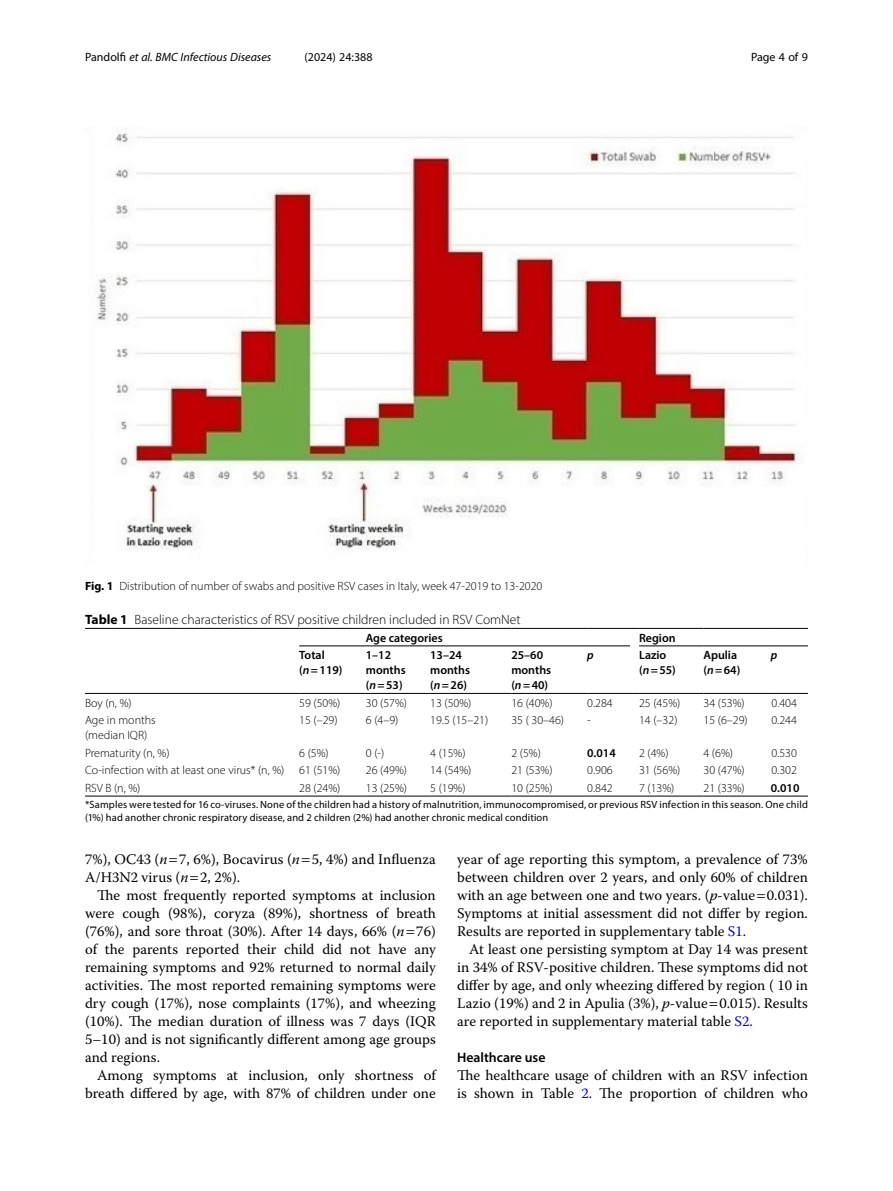
<style>
.page{position:relative;width:893px;height:1191px;background:#fff}
.page>*{position:absolute;margin:0;border:0;box-sizing:border-box;transform-origin:0 0}
.Body_Text_Indent{font:14.7px/18px "Warnock Pro";color:#000;text-align:justify}
.Body_Text{font:14.7px/18px "Warnock Pro";color:#000}
.Head_2{font:600 13.8px "Myriad Pro";color:#000}
.Table_Caption{font:300 13.5px "Myriad Pro";color:#000}
.Table_Body{font:300 12px "Myriad Pro";color:#000}
.Table_Head{font:600 12px "Myriad Pro";color:#000}
.Figure_Caption{font:300 12px "Myriad Pro";color:#000}
.t1{font:italic 12px "Myriad Pro";color:#000}
.t2{font:12px "Myriad Pro";color:#000}
.Table_Head_Bridge_Ru{font:600 12px "Myriad Pro";color:#000}
.Table_Body-2{font:600 12px "Myriad Pro";color:#000}
.Table_Head-2{font:italic 600 12px "Myriad Pro";color:#000}
.Table_Footnote{font:10.5px/12.8px "Myriad Pro";letter-spacing:.01em;color:#000}
.s1{font-style:normal}
.s2{font-weight:700}
.s3{font-style:italic}
.s4{color:#00f}
</style>
<div class="page">
<hr style="left:85px;top:693px;width:214px;height:1px;background:#000">
<hr style="left:299px;top:628px;width:67px;height:1px;background:#000">
<hr style="left:299px;top:645px;width:67px;height:1px;background:#000">
<hr style="left:299px;top:693px;width:67px;height:1px;background:#000">
<hr style="left:366px;top:693px;width:64px;height:1px;background:#000">
<hr style="left:430px;top:693px;width:81px;height:1px;background:#000">
<hr style="left:511px;top:693px;width:76px;height:1px;background:#000">
<hr style="left:587px;top:693px;width:52px;height:1px;background:#000">
<hr style="left:639px;top:693px;width:64px;height:1px;background:#000">
<hr style="left:703px;top:693px;width:68px;height:1px;background:#000">
<hr style="left:771px;top:693px;width:37px;height:1px;background:#000">
<hr style="left:299px;top:796px;width:67px;height:1px;background:#000">
<hr style="left:366px;top:796px;width:64px;height:1px;background:#000">
<hr style="left:430px;top:796px;width:81px;height:1px;background:#000">
<hr style="left:511px;top:796px;width:76px;height:1px;background:#000">
<hr style="left:587px;top:796px;width:52px;height:1px;background:#000">
<hr style="left:639px;top:796px;width:64px;height:1px;background:#000">
<hr style="left:703px;top:796px;width:68px;height:1px;background:#000">
<hr style="left:771px;top:796px;width:37px;height:1px;background:#000">
<hr style="left:85px;top:796px;width:214px;height:1px;background:#000">
<hr style="left:85px;top:628px;width:214px;height:1px;background:#000">
<hr style="left:639px;top:628px;width:64px;height:1px;background:#000">
<hr style="left:703px;top:628px;width:68px;height:1px;background:#000">
<hr style="left:771px;top:628px;width:37px;height:1px;background:#000">
<hr style="left:639px;top:645px;width:64px;height:1px;background:#000">
<hr style="left:703px;top:645px;width:68px;height:1px;background:#000">
<hr style="left:771px;top:645px;width:37px;height:1px;background:#000">
<hr style="left:366px;top:628px;width:64px;height:1px;background:#000">
<hr style="left:430px;top:628px;width:81px;height:1px;background:#000">
<hr style="left:511px;top:628px;width:76px;height:1px;background:#000">
<hr style="left:587px;top:628px;width:52px;height:1px;background:#000">
<hr style="left:366px;top:645px;width:264px;height:1px;background:#000">
<img style="left:96px;top:128px;width:705px;height:422px">
<p class="t1" style="left:85px;top:50px;width:188px"><span class="s1">Pandolfi</span> et al. BMC Infectious Diseases</p>
<p class="t2" style="left:304px;top:50px;width:70px">(2024) 24:388</p>
<p class="t2" style="left:751px;top:50px;width:58px">Page 4 of 9</p>
<p class="Figure_Caption" style="left:85px;top:579px;width:459px"><span class="s2">Fig. 1</span> Distribution of number of swabs and positive RSV cases in Italy, week 47-2019 to 13-2020</p>
<p class="Table_Caption" style="left:85px;top:611px;width:437px"><span class="s2">Table 1</span> Baseline characteristics of RSV positive children included in RSV ComNet</p>
<p class="Table_Head_Bridge_Ru" style="left:366px;top:630px;width:78px">Age categories</p>
<p class="Table_Head" style="left:639px;top:630px;width:38px">Region</p>
<p class="Table_Head" style="left:299px;top:647px;width:27px">Total</p>
<p class="Table_Head" style="left:299px;top:662px;width:45px">(<span class="s3">n</span>=119)</p>
<p class="Table_Head-2" style="left:587px;top:647px;width:8px">p</p>
<p class="Table_Head" style="left:639px;top:647px;width:29px">Lazio</p>
<p class="Table_Head" style="left:639px;top:662px;width:38px">(<span class="s3">n</span>=55)</p>
<p class="Table_Head" style="left:366px;top:647px;width:27px">1–12</p>
<p class="Table_Head" style="left:366px;top:662px;width:41px">months</p>
<p class="Table_Head" style="left:366px;top:677px;width:38px">(<span class="s3">n</span>=53)</p>
<p class="Table_Head" style="left:430px;top:647px;width:33px">13–24</p>
<p class="Table_Head" style="left:430px;top:662px;width:41px">months</p>
<p class="Table_Head" style="left:430px;top:677px;width:38px">(<span class="s3">n</span>=26)</p>
<p class="Table_Head" style="left:511px;top:647px;width:33px">25–60</p>
<p class="Table_Head" style="left:511px;top:662px;width:41px">months</p>
<p class="Table_Head" style="left:511px;top:677px;width:38px">(<span class="s3">n</span>=40)</p>
<p class="Table_Head" style="left:703px;top:647px;width:35px">Apulia</p>
<p class="Table_Head" style="left:703px;top:662px;width:38px">(<span class="s3">n</span>=64)</p>
<p class="Table_Head-2" style="left:771px;top:647px;width:8px">p</p>
<p class="Table_Body" style="left:85px;top:695px;width:48px">Boy (n, %)</p>
<p class="Table_Body" style="left:299px;top:695px;width:43px">59 (50%)</p>
<p class="Table_Body" style="left:366px;top:695px;width:43px">30 (57%)</p>
<p class="Table_Body" style="left:430px;top:695px;width:43px">13 (50%)</p>
<p class="Table_Body" style="left:511px;top:695px;width:43px">16 (40%)</p>
<p class="Table_Body" style="left:587px;top:695px;width:27px">0.284</p>
<p class="Table_Body" style="left:639px;top:695px;width:43px">25 (45%)</p>
<p class="Table_Body" style="left:703px;top:695px;width:43px">34 (53%)</p>
<p class="Table_Body" style="left:771px;top:695px;width:27px">0.404</p>
<p class="Table_Body" style="left:85px;top:713px;width:72px">Age in months</p>
<p class="Table_Body" style="left:85px;top:728px;width:64px">(median IQR)</p>
<p class="Table_Body" style="left:299px;top:713px;width:40px">15 (–29)</p>
<p class="Table_Body" style="left:366px;top:713px;width:34px">6 (4–9)</p>
<p class="Table_Body" style="left:430px;top:713px;width:60px">19.5 (15–21)</p>
<p class="Table_Body" style="left:511px;top:713px;width:54px">35 ( 30–46)</p>
<p class="Table_Body" style="left:587px;top:713px;width:5px">-</p>
<p class="Table_Body" style="left:639px;top:713px;width:40px">14 (–32)</p>
<p class="Table_Body" style="left:703px;top:713px;width:46px">15 (6–29)</p>
<p class="Table_Body" style="left:771px;top:713px;width:27px">0.244</p>
<p class="Table_Body" style="left:85px;top:745px;width:86px">Prematurity (n, %)</p>
<p class="Table_Body" style="left:299px;top:745px;width:31px">6 (5%)</p>
<p class="Table_Body" style="left:366px;top:745px;width:20px">0 (-)</p>
<p class="Table_Body" style="left:430px;top:745px;width:37px">4 (15%)</p>
<p class="Table_Body" style="left:511px;top:745px;width:31px">2 (5%)</p>
<p class="Table_Body-2" style="left:587px;top:745px;width:30px">0.014</p>
<p class="Table_Body" style="left:639px;top:745px;width:31px">2 (4%)</p>
<p class="Table_Body" style="left:703px;top:745px;width:31px">4 (6%)</p>
<p class="Table_Body" style="left:771px;top:745px;width:27px">0.530</p>
<p class="Table_Body" style="left:85px;top:763px;width:201px">Co-infection with at least one virus* (n, %)</p>
<p class="Table_Body" style="left:299px;top:763px;width:43px">61 (51%)</p>
<p class="Table_Body" style="left:366px;top:763px;width:43px">26 (49%)</p>
<p class="Table_Body" style="left:430px;top:763px;width:43px">14 (54%)</p>
<p class="Table_Body" style="left:511px;top:763px;width:43px">21 (53%)</p>
<p class="Table_Body" style="left:587px;top:763px;width:27px">0.906</p>
<p class="Table_Body" style="left:639px;top:763px;width:43px">31 (56%)</p>
<p class="Table_Body" style="left:703px;top:763px;width:43px">30 (47%)</p>
<p class="Table_Body" style="left:771px;top:763px;width:27px">0.302</p>
<p class="Table_Body" style="left:85px;top:780px;width:57px">RSV B (n, %)</p>
<p class="Table_Body" style="left:299px;top:780px;width:43px">28 (24%)</p>
<p class="Table_Body" style="left:366px;top:780px;width:43px">13 (25%)</p>
<p class="Table_Body" style="left:430px;top:780px;width:37px">5 (19%)</p>
<p class="Table_Body" style="left:511px;top:780px;width:43px">10 (25%)</p>
<p class="Table_Body" style="left:587px;top:780px;width:27px">0.842</p>
<p class="Table_Body" style="left:639px;top:780px;width:37px">7 (13%)</p>
<p class="Table_Body" style="left:703px;top:780px;width:43px">21 (33%)</p>
<p class="Table_Body-2" style="left:771px;top:780px;width:30px">0.010</p>
<p class="Table_Footnote" style="left:85px;top:798px;width:724px">*Samples were tested for 16 co-viruses. None of the children had a history of malnutrition, immunocompromised, or previous RSV infection in this season. One child (1%) had another chronic respiratory disease, and 2 children (2%) had another chronic medical condition</p>
<p class="Body_Text" style="left:85px;top:850px;width:352px">7%), OC43 (<span class="s3">n</span> 7, 6%), Bocavirus (<span class="s3">n</span> 5, 4%) and Influenza<br>A/H3N2 virus (<span class="s3">n</span> 2, 2%).</p>
<p class="Body_Text_Indent" style="left:85px;top:886px;width:352px;text-indent:12px">The most frequently reported symptoms at inclusion were cough (98%), coryza (89%), shortness of breath (76%), and sore throat (30%). After 14 days, 66% (<span class="s3">n</span> 76) of the parents reported their child did not have any remaining symptoms and 92% returned to normal daily activities. The most reported remaining symptoms were dry cough (17%), nose complaints (17%), and wheezing (10%). The median duration of illness was 7 days (IQR 5–10) and is not significantly different among age groups and regions.</p>
<p class="Body_Text_Indent" style="left:85px;top:1066px;width:352px;text-align:right">Among symptoms at inclusion, only shortness of breath differed by age, with 87% of children under one</p>
<p class="Body_Text_Indent" style="left:457px;top:850px;width:352px">year of age reporting this symptom, a prevalence of 73% between children over 2 years, and only 60% of children with an age between one and two years. (<span class="s3">p</span>-value 0.031).<br>Symptoms at initial assessment did not differ by region.<br>Results are reported in supplementary table <span class="s4">S1</span>.</p>
<p class="Body_Text_Indent" style="left:457px;top:940px;width:352px;text-indent:12px">At least one persisting symptom at Day 14 was present in 34% of RSV-positive children. These symptoms did not differ by age, and only wheezing differed by region ( 10 in Lazio (19%) and 2 in Apulia (3%), <span class="s3">p</span>-value 0.015). Results are reported in supplementary material table <span class="s4">S2</span>.</p>
<p class="Head_2" style="left:457px;top:1049px;width:90px">Healthcare use</p>
<p class="Body_Text" style="left:457px;top:1066px;width:352px">The healthcare usage of children with an RSV infection is shown in Table <span class="s4">2</span>. The proportion of children who</p>
</div>
